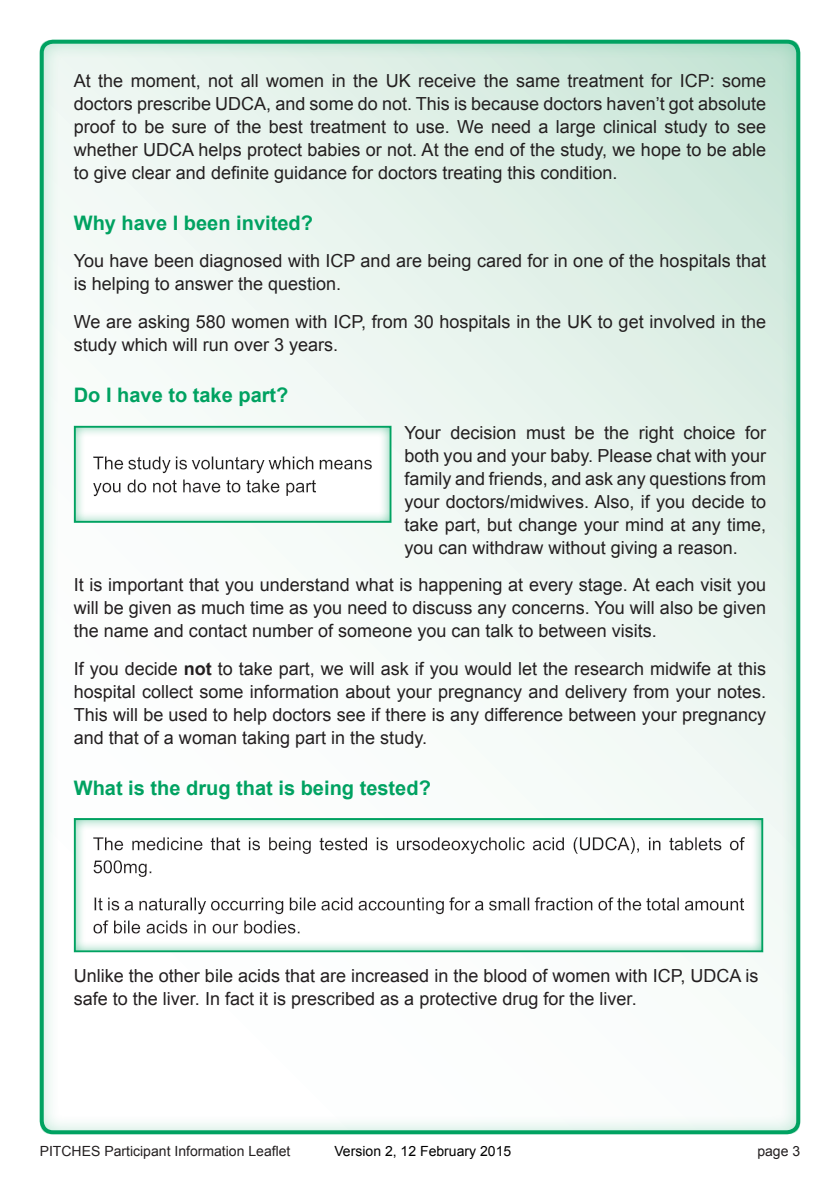
<style>
.page{position:relative;width:840px;height:1191px;background:#fff}
.page>*{position:absolute;margin:0;border:0;box-sizing:border-box;transform-origin:0 0}
.t1{font:700 20px "Arial";color:#00a261}
.t2{font:18px/23px "Arial";color:#231f20;text-align:justify}
.t3{font:14px "Arial";color:#231f20}
.t4{font:14px "Arial";color:#000}
.s1{font-weight:700}
</style>
<div class="page">
<div style="left:38px;top:38px;width:763px;height:1096px;background:#00a261;opacity:.5"></div>
<div style="left:72px;top:816px;width:708px;height:138px;background:#00a261;opacity:.75"></div>
<div style="left:40px;top:40px;width:759px;height:1094px;border:4px solid #00a261;border-radius:11px"></div>
<div style="left:73px;top:425px;width:336px;height:98px;background:#00a261;opacity:.75"></div>
<p class="t2" style="left:74px;top:69px;width:693px">At the moment, not all women in the UK receive the same treatment for ICP: some doctors prescribe UDCA, and some do not. This is because doctors haven’t got absolute proof to be sure of the best treatment to use. We need a large clinical study to see whether UDCA helps protect babies or not. At the end of the study, we hope to be able to give clear and definite guidance for doctors treating this condition.</p>
<p class="t1" style="left:74px;top:210px;width:240px">Why have I been invited?</p>
<p class="t2" style="left:74px;top:250px;width:693px">You have been diagnosed with ICP and are being cared for in one of the hospitals that is helping to answer the question.</p>
<p class="t2" style="left:74px;top:310px;width:693px">We are asking 580 women with ICP, from 30 hospitals in the UK to get involved in the study which will run over 3 years.</p>
<p class="t1" style="left:74px;top:381px;width:216px">Do I have to take part?</p>
<p class="t2" style="left:404px;top:421px;width:363px">Your decision must be the right choice for both you and your baby. Please chat with your family and friends, and ask any questions from your doctors/midwives. Also, if you decide to take part, but change your mind at any time, you can withdraw without giving a reason.</p>
<p class="t2" style="left:74px;top:574px;width:693px">It is important that you understand what is happening at every stage. At each visit you will be given as much time as you need to discuss any concerns. You will also be given the name and contact number of someone you can talk to between visits.</p>
<p class="t2" style="left:74px;top:657px;width:693px">If you decide <span class="s1">not</span> to take part, we will ask if you would let the research midwife at this hospital collect some information about your pregnancy and delivery from your notes.<br>This will be used to help doctors see if there is any difference between your pregnancy and that of a woman taking part in the study.</p>
<p class="t1" style="left:74px;top:774px;width:358px">What is the drug that is being tested?</p>
<p class="t2" style="left:74px;top:964px;width:686px">Unlike the other bile acids that are increased in the blood of women with ICP, UDCA is safe to the liver. In fact it is prescribed as a protective drug for the liver.</p>
<p class="t3" style="left:40px;top:1142px;width:252px">PITCHES Participant Information Leaflet</p>
<p class="t4" style="left:334px;top:1142px;width:178px">Version 2, 12 February 2015</p>
<p class="t3" style="left:757px;top:1142px;width:44px">page 3</p>
</div>
